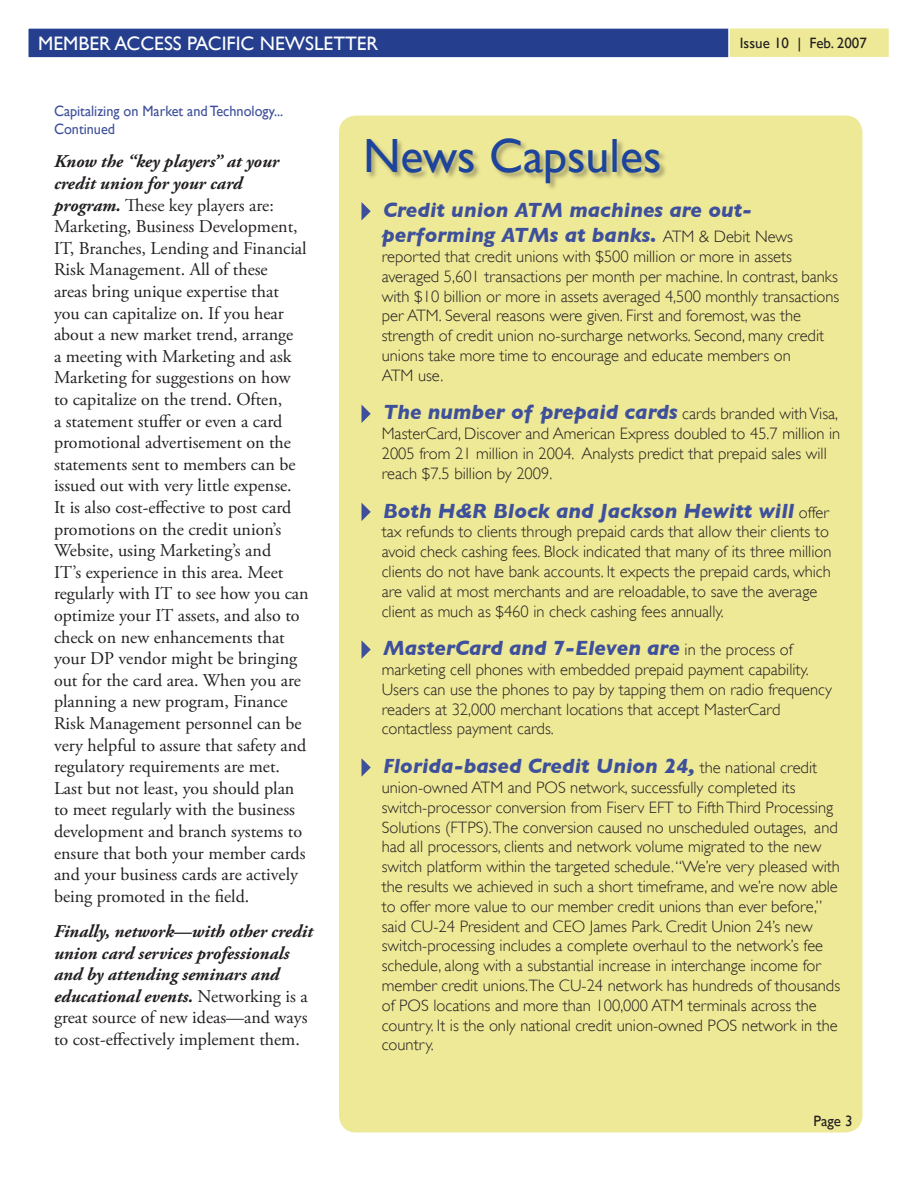
<style>
.page{position:relative;width:918px;height:1188px;background:#fff}
.page>*{position:absolute;margin:0;border:0;box-sizing:border-box;transform-origin:0 0}
.t1{font:48px "Gill Sans";color:#1d449b}
.t2{font:italic 700 21px/25.2px "Gill Sans";color:#3e509b}
.t3{font:19.5px "Gill Sans";color:#fff}
.t4{font:18px/21.6px "Adobe Garamond Pro";color:#231f20}
.t5{font:italic 700 18px/21.6px "Adobe Garamond Pro";color:#231f20}
.t6{font:300 16.5px/19.8px "Gill Sans";color:#231f20}
.t7{font:15px/18px "Gill Sans";color:#3e509b;scale:.95 1}
.t8{font:15px "Gill Sans";color:#231f20}
.s1{font-weight:700;font-style:italic}
.s2{font-weight:400;font-style:normal}
.s3{font-weight:300;font-style:normal;font-size:16.5px;color:#231f20}
</style>
<div class="page">
<div style="left:338px;top:115px;width:525px;height:1018px;background:#eee996;border-radius:18px"></div>
<div style="left:28px;top:28px;width:862px;height:30px;background:#253f8e"></div>
<div style="left:27px;top:27px;width:864px;height:32px;border:2px solid #fff"></div>
<div style="left:729px;top:28px;width:161px;height:30px;background:#eee996"></div>
<div style="left:728px;top:27px;width:162px;height:31px;border:2px solid #fff"></div>
<svg style="left:361px;top:202px;width:10px;height:19px"></svg>
<svg style="left:361px;top:404px;width:10px;height:19px"></svg>
<svg style="left:361px;top:502px;width:10px;height:19px"></svg>
<svg style="left:361px;top:640px;width:10px;height:19px"></svg>
<svg style="left:361px;top:758px;width:10px;height:19px"></svg>
<div style="left:366px;top:138px;width:302px;height:54px;background:#231f20;opacity:.35"></div>
<p class="t3" style="left:38px;top:32px;width:342px">MEMBER ACCESS PACIFIC NEWSLETTER</p>
<p class="t8" style="left:740px;top:35px;width:129px">Issue 10 | Feb. 2007</p>
<p class="t7" style="left:54px;top:101px;width:243px">Capitalizing on Market and Technology...<br>Continued</p>
<p class="t5" style="left:54px;top:151px;width:226px">Know the “key players” at your</p>
<p class="t4" style="left:54px;top:173px;width:256px"><span class="s1">credit union for your card program.</span> These key players are:<br>Marketing, Business Development, IT, Branches, Lending and Financial Risk Management. All of these<br>areas bring unique expertise that you can capitalize on. If you hear about a new market trend, arrange<br>a meeting with Marketing and ask Marketing for suggestions on how to capitalize on the trend. Often,<br>a statement stuffer or even a card promotional advertisement on the statements sent to members can be issued out with very little expense.<br>It is also cost-effective to post card promotions on the credit union’s Website, using Marketing’s and<br>IT’s experience in this area. Meet regularly with IT to see how you can optimize your IT assets, and also to check on new enhancements that your DP vendor might be bringing out for the card area. When you are planning a new program, Finance Risk Management personnel can be very helpful to assure that safety and regulatory requirements are met.<br>Last but not least, you should plan to meet regularly with the business development and branch systems to ensure that both your member cards and your business cards are actively being promoted in the field.</p>
<p class="t5" style="left:54px;top:921px;width:260px">Finally, network—with other credit union card services professionals and by attending seminars and educational events. <span class="s2">Networking is a great source of new ideas—and ways to cost-effectively implement them.</span></p>
<h1 class="t1" style="left:363px;top:128px;width:300px">News Capsules</h1>
<p class="t2" style="left:382px;top:197px;width:413px;text-indent:-26px">✔ Credit union ATM machines are out&shy;performing ATMs at banks. <span class="s3">ATM &amp; Debit News</span></p>
<p class="t6" style="left:382px;top:246px;width:459px">reported that credit unions with $500 million or more in assets averaged 5,601 transactions per month per machine. In contrast, banks with $10 billion or more in assets averaged 4,500 monthly transactions per ATM. Several reasons were given. First and foremost, was the strength of credit union no-surcharge networks. Second, many credit unions take more time to encourage and educate members on<br>ATM use.</p>
<p class="t2" style="left:356px;top:400px;width:483px">✔ The number of prepaid cards <span class="s3">cards branded with Visa,</span></p>
<p class="t6" style="left:382px;top:424px;width:460px">MasterCard, Discover and American Express doubled to 45.7 million in<br>2005 from 21 million in 2004. Analysts predict that prepaid sales will reach $7.5 billion by 2009.</p>
<p class="t2" style="left:356px;top:498px;width:474px">✔ Both H&amp;R Block and Jackson Hewitt will <span class="s3">offer</span></p>
<p class="t6" style="left:382px;top:522px;width:451px">tax refunds to clients through prepaid cards that allow their clients to avoid check cashing fees. Block indicated that many of its three million clients do not have bank accounts. It expects the prepaid cards, which are valid at most merchants and are reloadable, to save the average client as much as $460 in check cashing fees annually.</p>
<p class="t2" style="left:356px;top:635px;width:438px">✔ MasterCard and 7-Eleven are <span class="s3">in the process of</span></p>
<p class="t6" style="left:382px;top:660px;width:452px">marketing cell phones with embedded prepaid payment capability.<br>Users can use the phones to pay by tapping them on radio frequency readers at 32,000 merchant locations that accept MasterCard contactless payment cards.</p>
<p class="t2" style="left:356px;top:753px;width:462px">✔ Florida-based Credit Union 24, <span class="s3">the national credit</span></p>
<p class="t6" style="left:382px;top:777px;width:460px">union-owned ATM and POS network, successfully completed its switch-processor conversion from Fiserv EFT to Fifth Third Processing Solutions (FTPS).The conversion caused no unscheduled outages, and had all processors, clients and network volume migrated to the new switch platform within the targeted schedule. “We’re very pleased with the results we achieved in such a short timeframe, and we’re now able to offer more value to our member credit unions than ever before,” said CU-24 President and CEO James Park. Credit Union 24’s new switch-processing includes a complete overhaul to the network’s fee schedule, along with a substantial increase in interchange income for member credit unions.The CU-24 network has hundreds of thousands of POS locations and more than 100,000 ATM terminals across the country. It is the only national credit union-owned POS network in the country.</p>
<p class="t8" style="left:813px;top:1112px;width:41px">Page 3</p>
</div>
